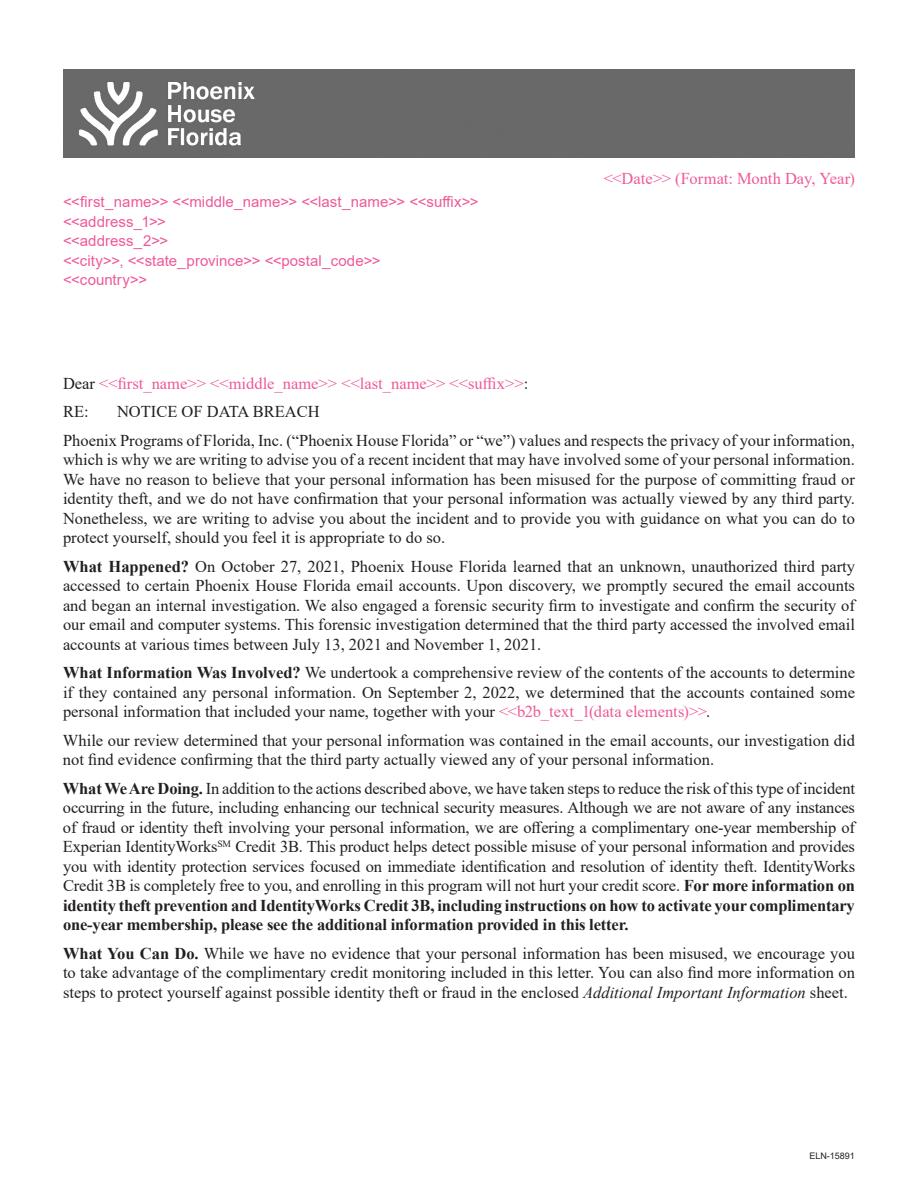
<style>
.page{position:relative;width:918px;height:1188px;background:#fff}
.page>*{position:absolute;margin:0;border:0;box-sizing:border-box;transform-origin:0 0}
.t1{font:16.5px/19.5px "Times New Roman";color:#231f20;text-align:justify}
.t2{font:16.5px/28.5px "Times New Roman";color:#ef5999}
.t3{font:15px/19.5px "Arial";color:#ef5999}
.t4{font:9px "Arial";color:#231f20}
.s1{color:#231f20}
.s2{font-weight:700}
.s3{color:#ef5999}
.s4{font-style:italic}
</style>
<div class="page">
<div style="left:64px;top:69px;width:791px;height:89px;background:#696969"></div>
<p class="t3" style="left:63px;top:192px;width:417px">&lt;&lt;first_name&gt;&gt; &lt;&lt;middle_name&gt;&gt; &lt;&lt;last_name&gt;&gt; &lt;&lt;suffix&gt;&gt; &lt;&lt;address_1&gt;&gt;<br>&lt;&lt;address_2&gt;&gt;<br>&lt;&lt;city&gt;&gt;, &lt;&lt;state_province&gt;&gt; &lt;&lt;postal_code&gt;&gt;<br>&lt;&lt;country&gt;&gt;</p>
<p class="t2" style="left:604px;top:163px;width:253px">&lt;&lt;Date&gt;&gt; (Format: Month Day, Year)</p>
<p class="t2" style="left:63px;top:368px;width:467px"><span class="s1">Dear</span> &lt;&lt;first_name&gt;&gt; &lt;&lt;middle_name&gt;&gt; &lt;&lt;last_name&gt;&gt; &lt;&lt;suffix&gt;&gt;<span class="s1">:<br>RE:</span></p>
<p class="t1" style="left:63px;top:397px;width:794px;line-height:28.5px;text-indent:54px">NOTICE OF DATA BREACH<br>Phoenix Programs of Florida, Inc. (“Phoenix House Florida” or “we”) values and respects the privacy of your information,</p>
<p class="t1" style="left:63px;top:449px;width:794px">which is why we are writing to advise you of a recent incident that may have involved some of your personal information.<br>We have no reason to believe that your personal information has been misused for the purpose of committing fraud or identity theft, and we do not have confirmation that your personal information was actually viewed by any third party.<br>Nonetheless, we are writing to advise you about the incident and to provide you with guidance on what you can do to protect yourself, should you feel it is appropriate to do so.</p>
<p class="t1" style="left:63px;top:556px;width:794px"><span class="s2">What Happened?</span> On October 27, 2021, Phoenix House Florida learned that an unknown, unauthorized third party accessed to certain Phoenix House Florida email accounts. Upon discovery, we promptly secured the email accounts and began an internal investigation. We also engaged a forensic security firm to investigate and confirm the security of our email and computer systems. This forensic investigation determined that the third party accessed the involved email accounts at various times between July 13, 2021 and November 1, 2021.</p>
<p class="t1" style="left:63px;top:662px;width:794px"><span class="s2">What Information Was Involved?</span> We undertook a comprehensive review of the contents of the accounts to determine if they contained any personal information. On September 2, 2022, we determined that the accounts contained some personal information that included your name, together with your <span class="s3">&lt;&lt;b2b_text_1(data elements)&gt;&gt;</span>.</p>
<p class="t1" style="left:63px;top:730px;width:794px">While our review determined that your personal information was contained in the email accounts, our investigation did not find evidence confirming that the third party actually viewed any of your personal information.</p>
<p class="t1" style="left:63px;top:778px;width:794px"><span class="s2">What We Are Doing.</span> In addition to the actions described above, we have taken steps to reduce the risk of this type of incident occurring in the future, including enhancing our technical security measures. Although we are not aware of any instances of fraud or identity theft involving your personal information, we are offering a complimentary one-year membership of Experian IdentityWorks<sup>SM</sup> Credit 3B. This product helps detect possible misuse of your personal information and provides you with identity protection services focused on immediate identification and resolution of identity theft. IdentityWorks Credit 3B is completely free to you, and enrolling in this program will not hurt your credit score. <span class="s2">For more information on identity theft prevention and IdentityWorks Credit 3B, including instructions on how to activate your complimentary one-year membership, please see the additional information provided in this letter.</span></p>
<p class="t1" style="left:63px;top:943px;width:794px"><span class="s2">What You Can Do.</span> While we have no evidence that your personal information has been misused, we encourage you to take advantage of the complimentary credit monitoring included in this letter. You can also find more information on steps to protect yourself against possible identity theft or fraud in the enclosed <span class="s4">Additional Important Information</span> sheet.</p>
<p class="t4" style="left:809px;top:1149px;width:47px">ELN-15891</p>
</div>
